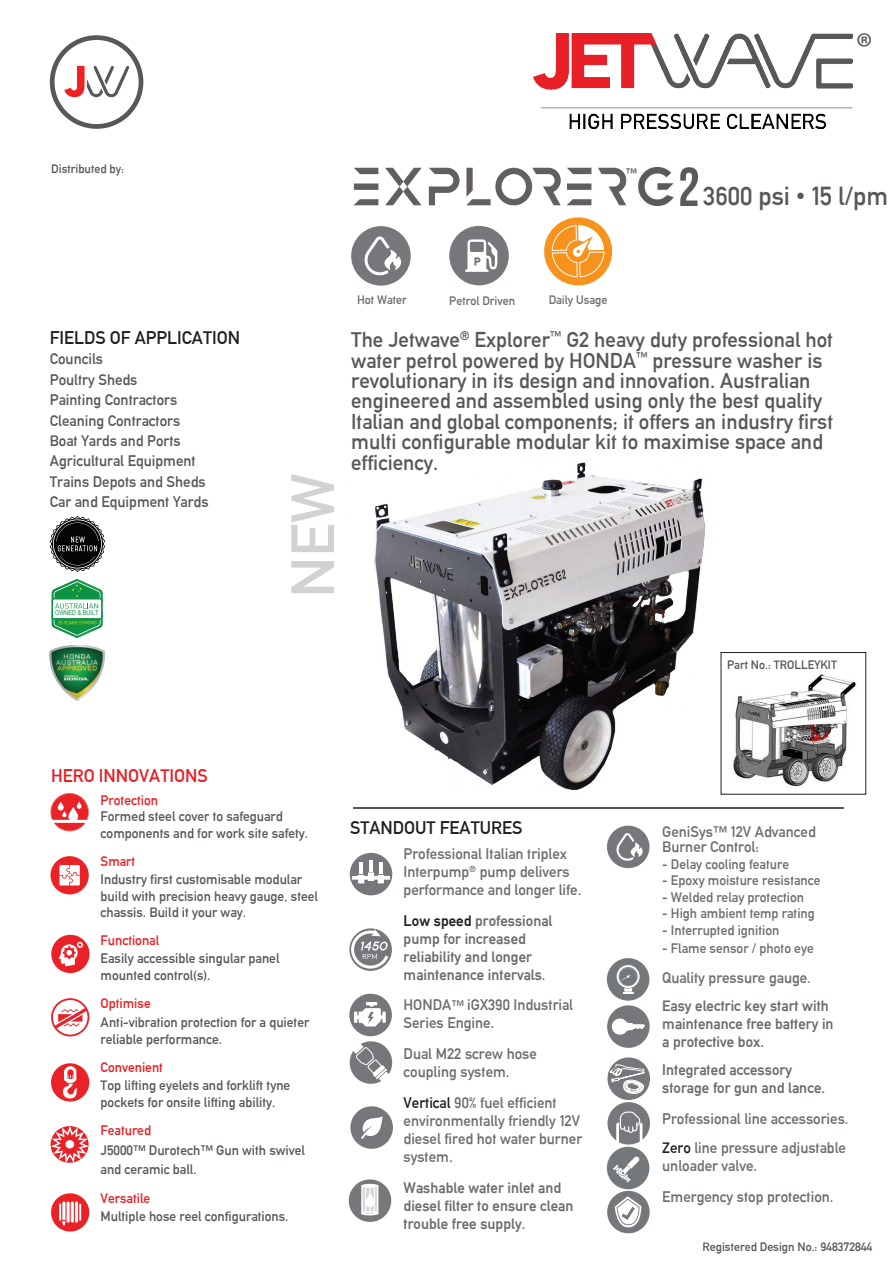
<style>
.page{position:relative;width:893px;height:1263px;background:#fff}
.page>*{position:absolute;margin:0;border:0;box-sizing:border-box;transform-origin:0 0}
.t1{font:60px "Alte DIN1451 Mittelschrift";color:#d1d2d4}
.t2{font:40.5px "Myriad Pro";color:#57585a}
.t3{font:25.5px "Alte DIN1451 Mittelschrift";color:#57585a}
.t4{font:21px/20.4px "Alte DIN1451 Mittelschrift";color:#57585a}
.t5{font:18px "Alte DIN1451 Mittelschrift";color:#231f20}
.t6{font:18px "Alte DIN1451 Mittelschrift";color:#e81e24}
.t7{font:15px/18px "Alte DIN1451 Mittelschrift";color:#6c6d70}
.t8{font:15px/18px "Alte DIN1451 Mittelschriftgepraegt";color:#6c6d70}
.t9{font:15px/20.4px "Alte DIN1451 Mittelschrift";color:#57585a}
.t10{font:13.5px/16.5px "Alte DIN1451 Mittelschrift";color:#57585a}
.t11{font:13.5px "Alte DIN1451 Mittelschrift";color:#6c6d70}
.t12{font:13.5px "Alte DIN1451 Mittelschrift";color:#e82226}
.t13{font:13.5px "Alte DIN1451 Mittelschrift";color:#e81e24}
.t14{font:12px "Alte DIN1451 Mittelschrift";color:#57585a}
.t15{font:12px "Alte DIN1451 Mittelschrift";color:#6c6d70}
.t16{font:6.75px "Arial Narrow";color:#0d9344}
.s1{font-family:"Arial"}
.s2{color:#231f20}
.s3{font-size:13.5px}
</style>
<div class="page">
<img style="left:353px;top:168px;width:274px;height:38px">
<img style="left:374px;top:462px;width:354px;height:333px">
<hr style="left:353px;top:807px;width:491px;height:2px;background:#57585a">
<img style="left:534px;top:33px;width:319px;height:96px">
<svg style="left:50px;top:35px;width:93px;height:94px"></svg>
<svg style="left:52px;top:579px;width:51px;height:59px"></svg>
<img style="left:49px;top:645px;width:56px;height:56px">
<img style="left:638px;top:168px;width:59px;height:38px">
<img style="left:734px;top:673px;width:123px;height:113px">
<svg style="left:50px;top:516px;width:55px;height:56px"></svg>
<svg style="left:351px;top:226px;width:60px;height:60px"></svg>
<svg style="left:544px;top:217px;width:69px;height:69px"></svg>
<svg style="left:51px;top:856px;width:38px;height:38px"></svg>
<svg style="left:51px;top:934px;width:39px;height:40px"></svg>
<svg style="left:51px;top:998px;width:38px;height:38px"></svg>
<svg style="left:50px;top:793px;width:39px;height:39px"></svg>
<svg style="left:50px;top:1126px;width:39px;height:37px"></svg>
<div style="left:65px;top:1140px;width:9px;height:8px;background:#fff;border-radius:50%"></div>
<svg style="left:51px;top:1063px;width:38px;height:38px"></svg>
<svg style="left:51px;top:1193px;width:39px;height:39px"></svg>
<svg style="left:607px;top:1057px;width:43px;height:43px"></svg>
<div style="left:350px;top:853px;width:42px;height:42px;background:#75777a;border-radius:50%"></div>
<hr style="left:369px;top:860px;width:4px;height:11px;background:#fff">
<svg style="left:352px;top:862px;width:38px;height:21px"></svg>
<svg style="left:348px;top:1179px;width:44px;height:43px"></svg>
<svg style="left:607px;top:1188px;width:43px;height:46px"></svg>
<svg style="left:350px;top:1106px;width:43px;height:43px"></svg>
<svg style="left:349px;top:928px;width:43px;height:43px"></svg>
<svg style="left:352px;top:929px;width:39px;height:41px"></svg>
<svg style="left:607px;top:1005px;width:43px;height:43px"></svg>
<div style="left:607px;top:958px;width:42px;height:43px;background:#75787a;border-radius:50%"></div>
<svg style="left:617px;top:965px;width:23px;height:29px"></svg>
<div style="left:607px;top:1147px;width:42px;height:42px;background:#75787a;border-radius:50%"></div>
<svg style="left:613px;top:1156px;width:27px;height:26px"></svg>
<svg style="left:607px;top:826px;width:42px;height:42px"></svg>
<svg style="left:607px;top:1064px;width:43px;height:81px"></svg>
<svg style="left:349px;top:994px;width:44px;height:90px"></svg>
<svg style="left:449px;top:226px;width:60px;height:59px"></svg>
<h2 class="t2" style="left:856px;top:22px;width:18px">®</h2>
<p class="t14" style="left:51px;top:161px;width:74px">Distributed by:</p>
<h3 class="t5" style="left:50px;top:327px;width:192px">FIELDS OF APPLICATION</h3>
<p class="t9" style="left:50px;top:349px;width:160px">Councils<br>Poultry Sheds<br>Painting Contractors<br>Cleaning Contractors<br>Boat Yards and Ports<br>Agricultural Equipment<br>Trains Depots and Sheds<br>Car and Equipment Yards</p>
<p class="t16" style="left:55px;top:608px;width:45px">OWNED &amp; BUILT</p>
<p class="t14" style="left:626px;top:166px;width:13px">™</p>
<h3 class="t3" style="left:703px;top:180px;width:186px">3600 psi <span class="s1">•</span> 15 l/pm</h3>
<h1 class="t1" style="left:277px;top:598px;width:126px;rotate:-90deg">NEW</h1>
<p class="t15" style="left:357px;top:293px;width:51px">Hot Water</p>
<p class="t15" style="left:449px;top:294px;width:67px">Petrol Driven</p>
<p class="t15" style="left:549px;top:293px;width:60px">Daily Usage</p>
<p class="t4" style="left:351px;top:329px;width:484px">The Jetwave<sup>®</sup> Explorer<sup>™</sup> G2 heavy duty professional hot water petrol powered by HONDA<sup>™</sup> pressure washer is revolutionary in its design and innovation. Australian engineered and assembled using only the best quality Italian and global components; it offers an industry first multi configurable modular kit to maximise space and efficiency.</p>
<p class="t14" style="left:727px;top:657px;width:111px">Part No.: TROLLEYKIT</p>
<h3 class="t6" style="left:51px;top:765px;width:158px">HERO INNOVATIONS</h3>
<p class="t12" style="left:101px;top:792px;width:59px">Protection</p>
<p class="t10" style="left:101px;top:808px;width:209px">Formed steel cover to safeguard components and for work site safety.</p>
<p class="t12" style="left:101px;top:853px;width:36px">Smart</p>
<p class="t10" style="left:101px;top:871px;width:219px">Industry first customisable modular build with precision heavy gauge, steel chassis. Build it your way.</p>
<p class="t12" style="left:101px;top:932px;width:60px">Functional</p>
<p class="t10" style="left:101px;top:950px;width:180px">Easily accessible singular panel mounted control(s).</p>
<p class="t12" style="left:101px;top:995px;width:52px">Optimise</p>
<p class="t10" style="left:101px;top:1014px;width:210px">Anti-vibration protection for a quieter reliable performance.</p>
<p class="t13" style="left:101px;top:1059px;width:64px">Convenient</p>
<p class="t10" style="left:101px;top:1077px;width:191px">Top lifting eyelets and forklift tyne pockets for onsite lifting ability.</p>
<p class="t13" style="left:101px;top:1122px;width:52px">Featured</p>
<p class="t10" style="left:101px;top:1140px;width:206px;line-height:19.5px">J5000™ Durotech™ Gun with swivel and ceramic ball.</p>
<p class="t13" style="left:101px;top:1190px;width:51px">Versatile</p>
<p class="t10" style="left:101px;top:1208px;width:189px">Multiple hose reel configurations.</p>
<h3 class="t5" style="left:350px;top:816px;width:174px">STANDOUT FEATURES</h3>
<p class="t7" style="left:404px;top:844px;width:179px">Professional Italian triplex<br>Interpump<sup>®</sup> pump delivers performance and longer life.</p>
<p class="t8" style="left:404px;top:911px;width:150px"><span class="s2">Low speed</span> professional pump for increased reliability and longer maintenance intervals.</p>
<p class="t7" style="left:404px;top:996px;width:171px">HONDA<span class="s3">™</span> iGX390 Industrial<br>Series Engine.</p>
<p class="t7" style="left:404px;top:1044px;width:135px">Dual M22 screw hose coupling system.</p>
<p class="t7" style="left:404px;top:1093px;width:180px"><span class="s2">Vertical</span> 90% fuel efficient environmentally friendly 12V diesel fired hot water burner system.</p>
<p class="t8" style="left:404px;top:1178px;width:171px">Washable water inlet and diesel filter to ensure clean trouble free supply.</p>
<p class="t7" style="left:662px;top:824px;width:155px;line-height:15px">GeniSys™ 12V Advanced<br>Burner Control:</p>
<p class="t11" style="left:662px;top:856px;width:128px">- Delay cooling feature</p>
<p class="t11" style="left:662px;top:872px;width:160px">- Epoxy moisture resistance</p>
<p class="t11" style="left:662px;top:889px;width:143px">- Welded relay protection</p>
<p class="t11" style="left:662px;top:905px;width:154px">- High ambient temp rating</p>
<p class="t11" style="left:662px;top:922px;width:119px">- Interrupted ignition</p>
<p class="t11" style="left:662px;top:940px;width:153px">- Flame sensor / photo eye</p>
<p class="t7" style="left:662px;top:969px;width:150px">Quality pressure gauge.</p>
<p class="t8" style="left:662px;top:996px;width:173px">Easy electric key start with maintenance free battery in a protective box.</p>
<p class="t8" style="left:662px;top:1060px;width:164px">Integrated accessory storage for gun and lance.</p>
<p class="t7" style="left:662px;top:1103px;width:188px;line-height:29.2px">Professional line accessories.<br><span class="s2">Zero</span> line pressure adjustable</p>
<p class="t7" style="left:662px;top:1150px;width:173px;line-height:30.8px">unloader valve.<br>Emergency stop protection.</p>
<p class="t14" style="left:702px;top:1239px;width:171px">Registered Design No.: 948372844</p>
</div>
